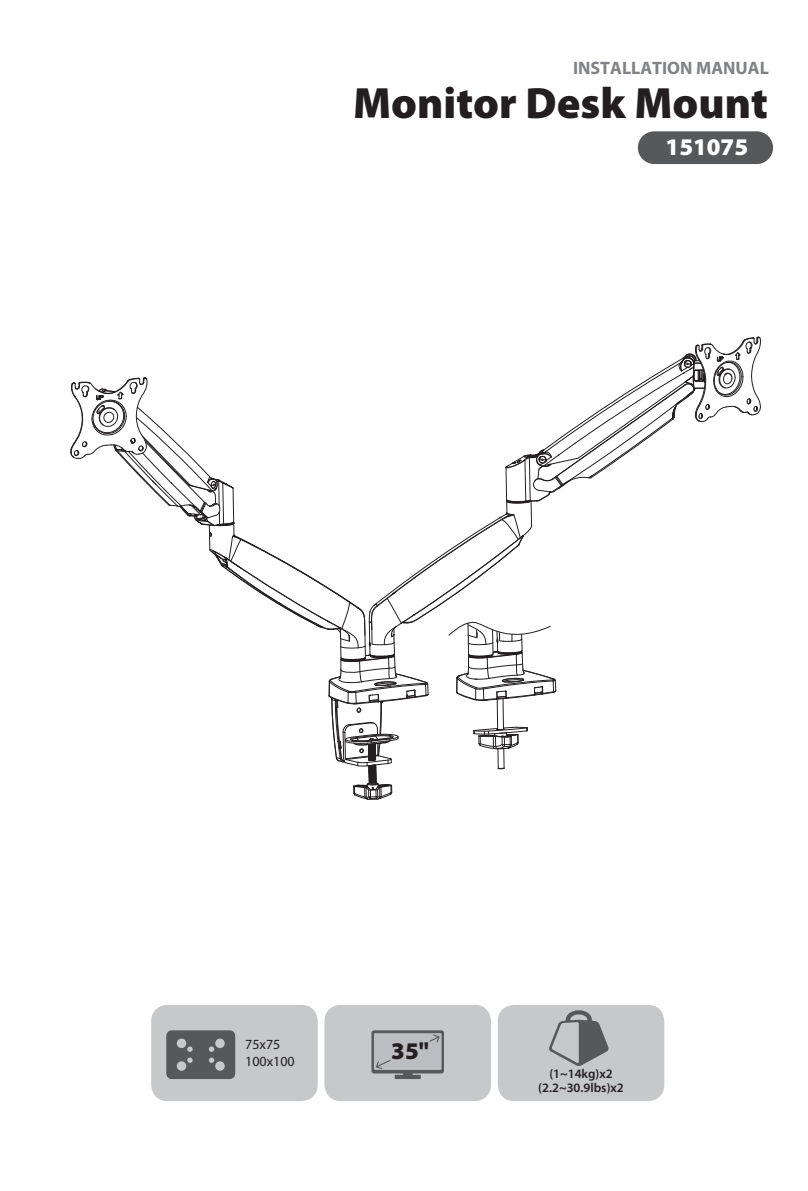
<style>
.page{position:relative;width:808px;height:1191px;background:#fff}
.page>*{position:absolute;margin:0;border:0;box-sizing:border-box;transform-origin:0 0}
.t1{font:900 44px "Myriad Pro";color:#231f20}
.t2{font:900 24px "Myriad Pro";color:#fff}
.t3{font:900 24px "Myriad Pro";color:#231f20}
.t4{font:700 18px "Myriad Pro";color:#808285}
.t5{font:14px/16.8px "Myriad Pro";color:#231f20}
.t6{font:600 12.8px/14px "Myriad Pro";color:#231f20;text-align:center}
</style>
<div class="page">
<div style="left:638px;top:131px;width:135px;height:33px;background:#57585a;border-radius:16px"></div>
<div style="left:151px;top:1004px;width:167px;height:97px;background:#c7c8ca;border-radius:17px"></div>
<svg style="left:166px;top:1030px;width:69px;height:49px;background:#656668"></svg>
<div style="left:498px;top:1004px;width:166px;height:97px;background:#c7c8ca;border-radius:17px"></div>
<svg style="left:549px;top:1010px;width:60px;height:56px"></svg>
<div style="left:324px;top:1004px;width:167px;height:97px;background:#c7c8ca;border-radius:17px"></div>
<svg style="left:371px;top:1030px;width:73px;height:49px"></svg>
<svg style="left:70px;top:336px;width:691px;height:464px"></svg>
<h3 class="t4" style="left:573px;top:56px;width:197px">INSTALLATION MANUAL</h3>
<h1 class="t1" style="left:353px;top:74px;width:416px">Monitor Desk Mount</h1>
<h2 class="t2" style="left:666px;top:131px;width:84px">151075</h2>
<p class="t5" style="left:245px;top:1035px;width:51px">75x75<br>100x100</p>
<h2 class="t3" style="left:391px;top:1034px;width:39px">35"</h2>
<p class="t6" style="left:538px;top:1066px;width:87px">(1~14kg)x2 (2.2~30.9lbs)x2</p>
</div>
